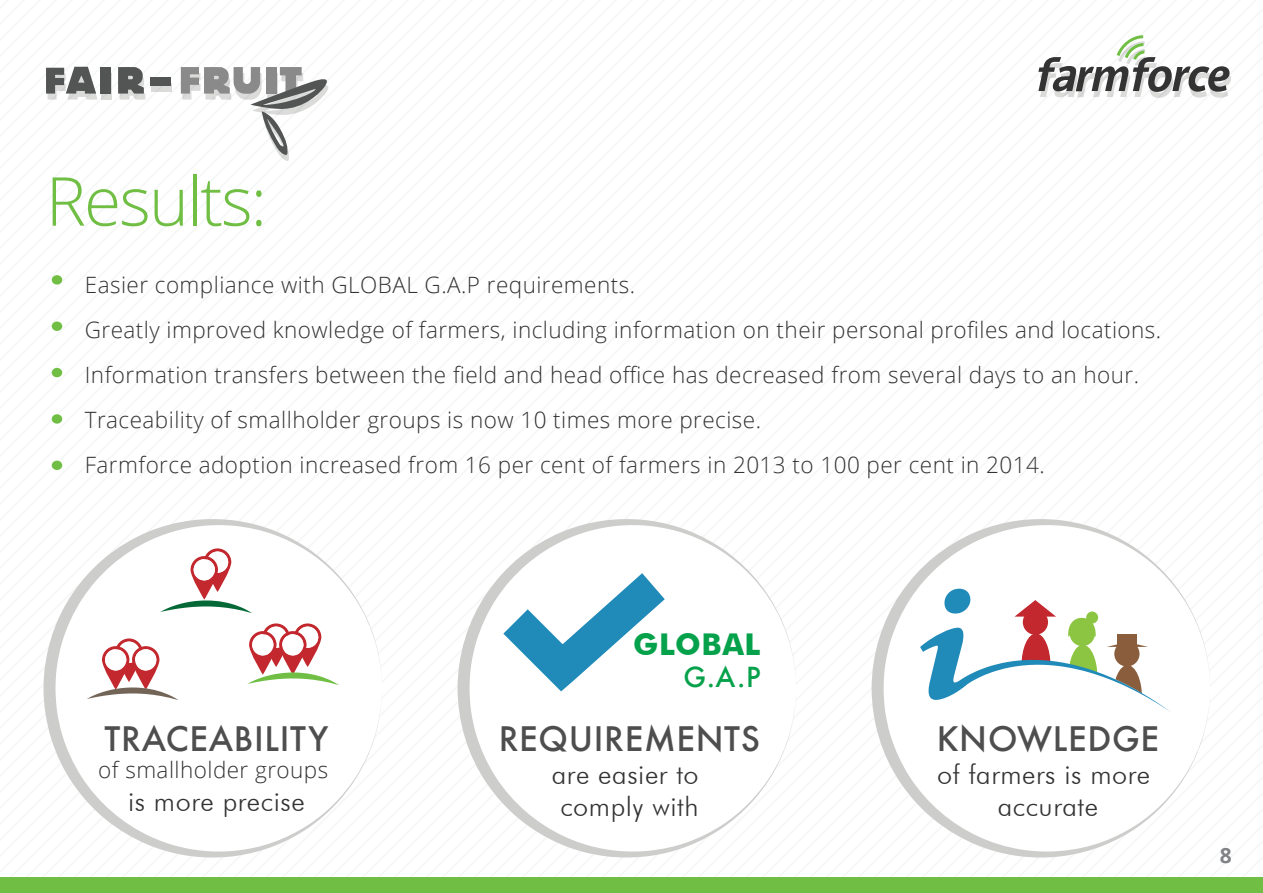
<style>
.page{position:relative;width:1263px;height:893px;background:#fff}
.page>*{position:absolute;margin:0;border:0;box-sizing:border-box;transform-origin:0 0}
.t1{font:300 67.5px "Open Sans";letter-spacing:-.025em;color:#70bf44}
.t2{font:500 33px "Futura";letter-spacing:.02em;color:#4e4e4e}
.t3{font:700 30px "Futura BT";letter-spacing:.02em;color:#06a14b}
.t4{font:300 27px/32.4px "Futura BT";letter-spacing:.02em;color:#343333;text-align:center}
.t5{font:500 27px "Futura";color:#06a14b}
.t6{font:300 22.5px/45px "Open Sans";letter-spacing:.02em;color:#343333}
.t7{font:700 21px "Open Sans";color:#808285}
</style>
<div class="page">
<svg style="left:1038px;top:35px;width:193px;height:63px"></svg>
<div style="left:102px;top:73px;width:10px;height:27px;background:#dbdbda"></div>
<div style="left:151px;top:84px;width:21px;height:8px;background:#dbdbda"></div>
<svg style="left:46px;top:67px;width:52px;height:33px"></svg>
<div style="left:100px;top:67px;width:11px;height:27px;background:#535454"></div>
<svg style="left:118px;top:67px;width:27px;height:33px"></svg>
<div style="left:150px;top:78px;width:20px;height:8px;background:#535454"></div>
<svg style="left:181px;top:67px;width:148px;height:94px"></svg>
<div style="left:0;top:878px;width:1263px;height:15px;background:#70bf44"></div>
<div style="left:52px;top:275px;width:10px;height:10px;background:#70bf44;border-radius:50%"></div>
<div style="left:52px;top:322px;width:10px;height:9px;background:#70bf44;border-radius:50%"></div>
<div style="left:52px;top:368px;width:10px;height:9px;background:#70bf44;border-radius:50%"></div>
<div style="left:52px;top:414px;width:10px;height:10px;background:#70bf44;border-radius:50%"></div>
<div style="left:52px;top:461px;width:10px;height:9px;background:#70bf44;border-radius:50%"></div>
<svg style="left:44px;top:519px;width:337px;height:338px"></svg>
<svg style="left:87px;top:638px;width:91px;height:62px"></svg>
<svg style="left:160px;top:548px;width:92px;height:65px"></svg>
<svg style="left:247px;top:623px;width:92px;height:62px"></svg>
<svg style="left:458px;top:519px;width:336px;height:338px"></svg>
<svg style="left:503px;top:573px;width:162px;height:118px"></svg>
<svg style="left:872px;top:519px;width:338px;height:338px"></svg>
<svg style="left:920px;top:589px;width:252px;height:123px"></svg>
<h1 class="t1" style="left:46px;top:155px;width:223px">Results:</h1>
<p class="t6" style="left:85px;top:262px;width:1078px">Easier compliance with GLOBAL G.A.P requirements.<br>Greatly improved knowledge of farmers, including information on their personal profiles and locations.<br>Information transfers between the field and head office has decreased from several days to an hour.<br>Traceability of smallholder groups is now 10 times more precise.<br>Farmforce adoption increased from 16 per cent of farmers in 2013 to 100 per cent in 2014.</p>
<h2 class="t2" style="left:105px;top:716px;width:225px">TRACEABILITY</h2>
<p class="t6" style="left:98px;top:747px;width:231px">of smallholder groups</p>
<p class="t4" style="left:128px;top:785px;width:178px">is more precise</p>
<h3 class="t3" style="left:633px;top:626px;width:129px">GLOBAL</h3>
<p class="t5" style="left:683px;top:659px;width:79px">G.A.P</p>
<h2 class="t2" style="left:499px;top:716px;width:263px">REQUIREMENTS</h2>
<p class="t4" style="left:552px;top:758px;width:148px">are easier to comply with</p>
<h2 class="t2" style="left:937px;top:716px;width:224px">KNOWLEDGE</h2>
<p class="t4" style="left:937px;top:758px;width:215px">of farmers is more accurate</p>
<p class="t7" style="left:1220px;top:840px;width:13px">8</p>
</div>
